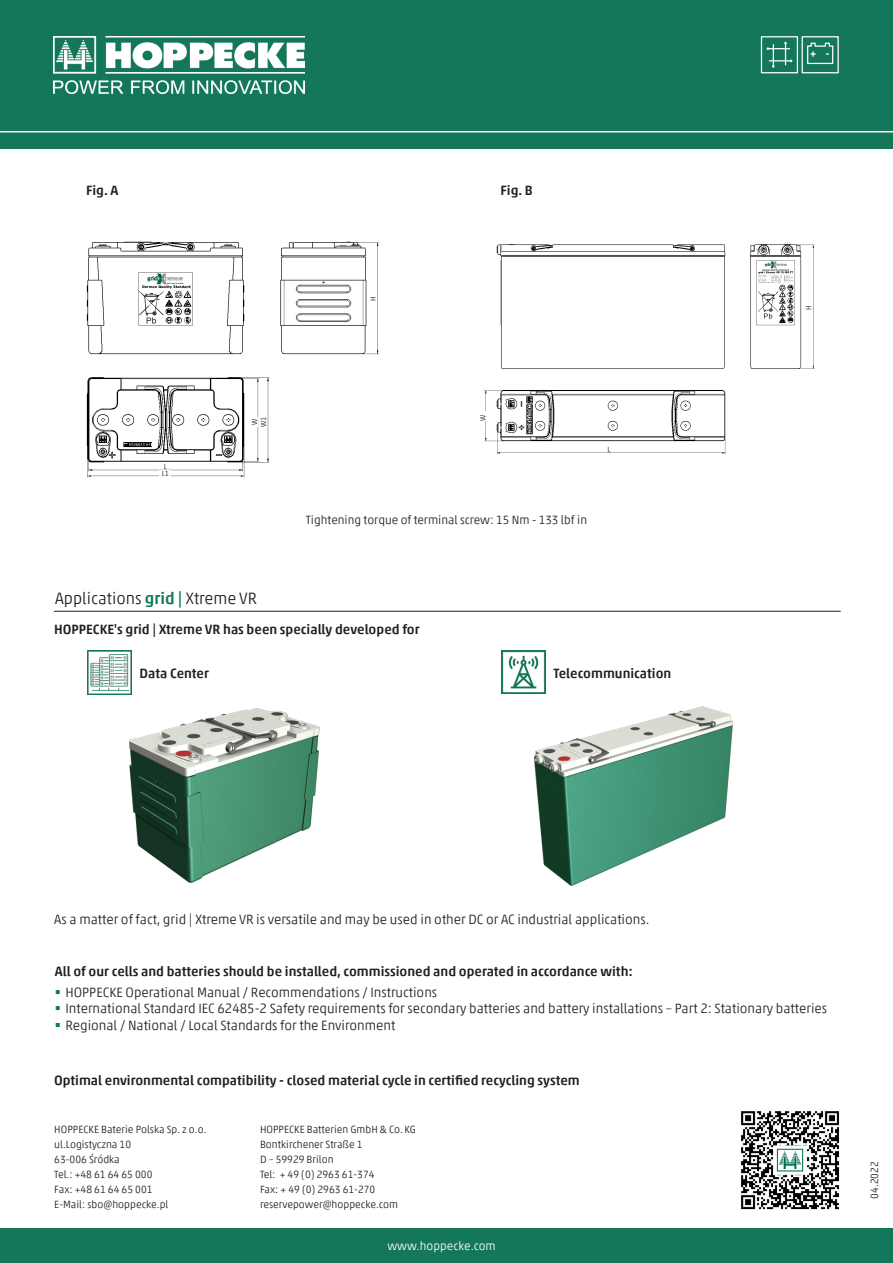
<style>
.page{position:relative;width:893px;height:1263px;background:#fff}
.page>*{position:absolute;margin:0;border:0;box-sizing:border-box;transform-origin:0 0}
.t1{font:300 16.5px "Akko Pro";color:#231f20}
.Liste_Aufzählung{font:300 13.5px "Akko Pro";color:#231f20}
.t2{font:500 13.5px "Akko Pro";color:#231f20}
.t3{font:300 12px "Akko Pro";color:#231f20}
.t4{font:300 12px "Akko Pro";color:#fff}
.t5{font:300 10.5px "Akko Pro";color:#231f20}
.t6{font:300 7.5px "Akko Pro";color:#231f20}
.s1{font-weight:500;color:#14775a}
</style>
<div class="page">
<div style="left:0;top:0;width:893px;height:149px;background:#14775a"></div>
<hr style="left:0;top:131px;width:893px;height:1px;background:#fff">
<div style="left:0;top:1228px;width:893px;height:34px;background:#14775a"></div>
<img style="left:54px;top:36px;width:250px;height:58px">
<div style="left:761px;top:36px;width:37px;height:37px;border:1px solid #fff"></div>
<svg style="left:766px;top:42px;width:26px;height:26px"></svg>
<div style="left:802px;top:36px;width:37px;height:37px;border:1px solid #fff"></div>
<svg style="left:807px;top:42px;width:27px;height:23px"></svg>
<img style="left:86px;top:241px;width:294px;height:237px">
<img style="left:484px;top:242px;width:331px;height:213px">
<img style="left:741px;top:1111px;width:98px;height:99px">
<div style="left:251px;top:417px;width:7px;height:10px;background:#fff"></div>
<div style="left:261px;top:413px;width:6px;height:17px;background:#fff"></div>
<div style="left:162px;top:463px;width:7px;height:6px;background:#fff"></div>
<div style="left:160px;top:470px;width:11px;height:6px;background:#fff"></div>
<div style="left:370px;top:295px;width:7px;height:6px;background:#fff"></div>
<div style="left:480px;top:411px;width:5px;height:10px;background:#fff"></div>
<div style="left:608px;top:446px;width:11px;height:6px;background:#fff"></div>
<svg style="left:806px;top:306px;width:6px;height:4px"></svg>
<img style="left:129px;top:708px;width:191px;height:175px">
<img style="left:533px;top:706px;width:200px;height:180px">
<hr style="left:54px;top:611px;width:787px;height:1px;background:#231f20">
<img style="left:88px;top:650px;width:43px;height:44px">
<img style="left:502px;top:650px;width:44px;height:44px">
<p class="t2" style="left:86px;top:182px;width:34px">Fig. A</p>
<p class="t2" style="left:501px;top:182px;width:34px">Fig. B</p>
<p class="t6" style="left:369px;top:301px;width:6px;rotate:-90deg">H</p>
<p class="t6" style="left:164px;top:461px;width:4px">L</p>
<p class="t6" style="left:162px;top:468px;width:9px">L1</p>
<p class="t6" style="left:250px;top:425px;width:8px;rotate:-90deg">W</p>
<p class="t6" style="left:259px;top:427px;width:12px;rotate:-90deg">W1</p>
<p class="t1" style="left:55px;top:588px;width:203px">Applications <span class="s1">grid |</span> Xtreme VR</p>
<p class="t6" style="left:478px;top:421px;width:8px;rotate:-90deg">W</p>
<p class="t6" style="left:608px;top:445px;width:4px">L</p>
<p class="t3" style="left:306px;top:512px;width:283px">Tightening torque of terminal screw: 15 Nm - 133 lbf in</p>
<p class="t2" style="left:54px;top:620px;width:367px">HOPPECKE's grid | Xtreme VR has been specially developed for</p>
<p class="t2" style="left:139px;top:665px;width:71px">Data Center</p>
<p class="t2" style="left:554px;top:665px;width:119px">Telecommunication</p>
<p class="t6" style="left:804px;top:310px;width:6px;rotate:-90deg">H</p>
<p class="Liste_Aufzählung" style="left:54px;top:911px;width:597px">As a matter of fact, grid | Xtreme VR is versatile and may be used in other DC or AC industrial applications.</p>
<p class="t2" style="left:55px;top:963px;width:579px">All of our cells and batteries should be installed, commissioned and operated in accordance with:</p>
<p class="Liste_Aufzählung" style="left:65px;top:984px;width:373px">HOPPECKE Operational Manual / Recommendations / Instructions</p>
<p class="Liste_Aufzählung" style="left:65px;top:1000px;width:763px">International Standard IEC 62485-2 Safety requirements for secondary batteries and battery installations – Part 2: Stationary batteries</p>
<p class="Liste_Aufzählung" style="left:65px;top:1017px;width:331px">Regional / National / Local Standards for the Environment</p>
<p class="t2" style="left:54px;top:1072px;width:527px">Optimal environmental compatibility - closed material cycle in certified recycling system</p>
<p class="t5" style="left:54px;top:1122px;width:154px">HOPPECKE Baterie Polska Sp. z o.o.</p>
<p class="t5" style="left:54px;top:1137px;width:78px">ul.Logistyczna 10</p>
<p class="t5" style="left:54px;top:1152px;width:67px">63-006 Śródka</p>
<p class="t5" style="left:54px;top:1167px;width:100px">Tel.: +48 61 64 65 000</p>
<p class="t5" style="left:54px;top:1182px;width:100px">Fax: +48 61 64 65 001</p>
<p class="t5" style="left:54px;top:1197px;width:116px">E-Mail: sbo@hoppecke.pl</p>
<p class="t5" style="left:260px;top:1122px;width:158px">HOPPECKE Batterien GmbH &amp; Co. KG</p>
<p class="t5" style="left:260px;top:1137px;width:104px">Bontkirchener Straße 1</p>
<p class="t5" style="left:260px;top:1152px;width:75px">D – 59929 Brilon</p>
<p class="t5" style="left:260px;top:1167px;width:116px">Tel: + 49 (0) 2963 61-374</p>
<p class="t5" style="left:260px;top:1182px;width:117px">Fax: + 49 (0) 2963 61-270</p>
<p class="t5" style="left:260px;top:1197px;width:140px">reservepower@hoppecke.com</p>
<p class="t4" style="left:387px;top:1238px;width:110px">www.hoppecke.com</p>
<p class="t5" style="left:868px;top:1199px;width:39px;rotate:-90deg">04.2022</p>
</div>
